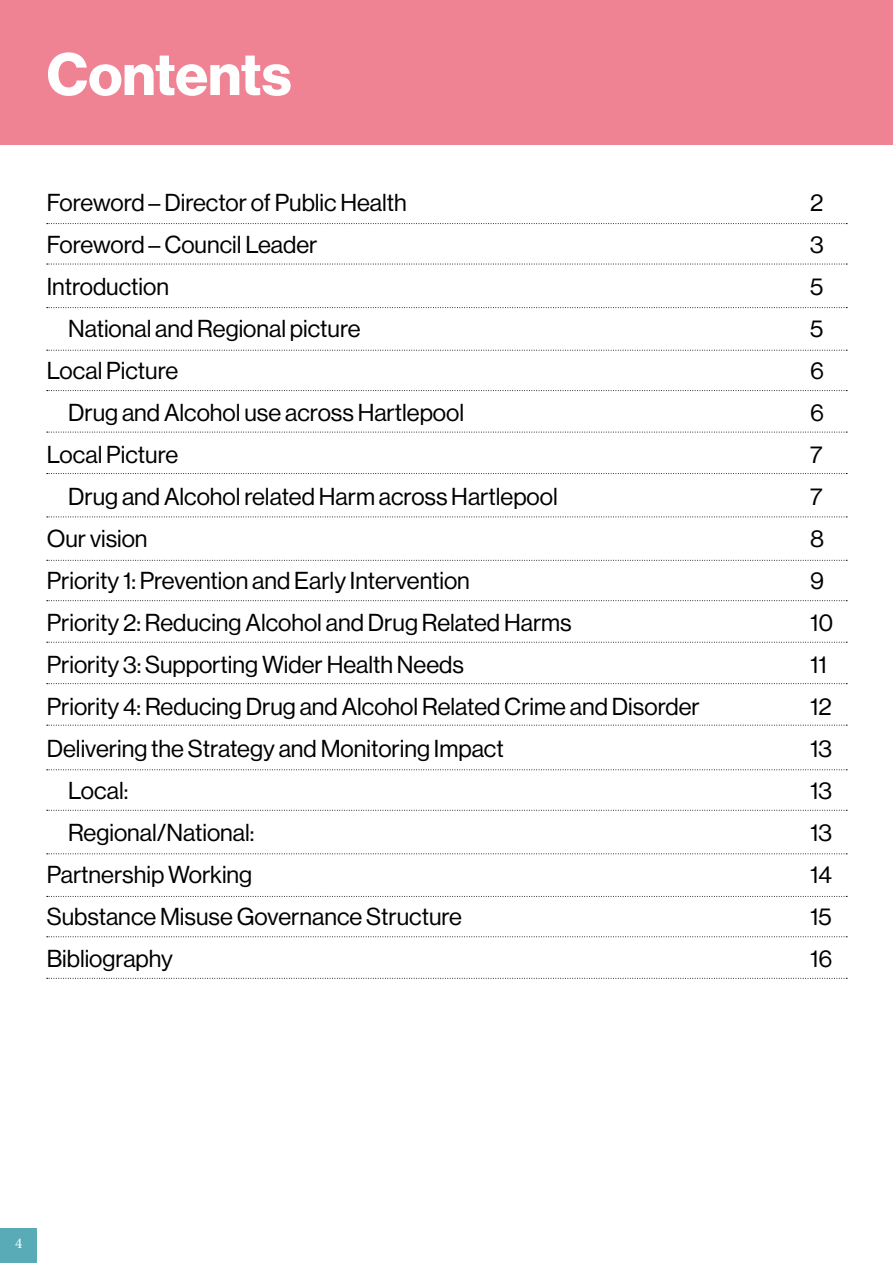
<style>
.page{position:relative;width:893px;height:1263px;background:#fff}
.page>*{position:absolute;margin:0;border:0;box-sizing:border-box;transform-origin:0 0}
.t1{font:58.5px "N Haas Grotesk DS Pro 75 Bd";color:#fff}
.t2{font:24px/42px "N Haas Grotesk DS Pro 55 Rg";color:#000}
.t3{font:15px "Minion Pro";color:#fff}
</style>
<div class="page">
<div style="left:0;top:1229px;width:36px;height:34px;background:#5aabb8"></div>
<div style="left:0;top:0;width:893px;height:145px;background:#f08393"></div>
<svg style="left:47px;top:223px;width:800px;height:1px"></svg>
<svg style="left:47px;top:769px;width:800px;height:1px"></svg>
<svg style="left:47px;top:264px;width:800px;height:1px"></svg>
<svg style="left:47px;top:810px;width:800px;height:1px"></svg>
<svg style="left:47px;top:307px;width:800px;height:1px"></svg>
<svg style="left:47px;top:853px;width:800px;height:1px"></svg>
<svg style="left:47px;top:350px;width:800px;height:1px"></svg>
<svg style="left:47px;top:896px;width:800px;height:1px"></svg>
<svg style="left:47px;top:390px;width:800px;height:1px"></svg>
<svg style="left:47px;top:936px;width:800px;height:1px"></svg>
<svg style="left:47px;top:432px;width:800px;height:1px"></svg>
<svg style="left:47px;top:978px;width:800px;height:1px"></svg>
<svg style="left:47px;top:473px;width:800px;height:1px"></svg>
<svg style="left:47px;top:516px;width:800px;height:1px"></svg>
<svg style="left:47px;top:560px;width:800px;height:1px"></svg>
<svg style="left:47px;top:600px;width:800px;height:1px"></svg>
<svg style="left:47px;top:642px;width:800px;height:1px"></svg>
<svg style="left:47px;top:683px;width:800px;height:1px"></svg>
<svg style="left:47px;top:725px;width:800px;height:1px"></svg>
<h1 class="t1" style="left:47px;top:40px;width:246px">Contents</h1>
<p class="t2" style="left:47px;top:182px;width:362px">Foreword – Director of Public Health</p>
<p class="t2" style="left:47px;top:224px;width:272px">Foreword – Council Leader</p>
<p class="t2" style="left:47px;top:266px;width:124px">Introduction</p>
<p class="t2" style="left:68px;top:308px;width:294px">National and Regional picture</p>
<p class="t2" style="left:47px;top:350px;width:133px">Local Picture</p>
<p class="t2" style="left:68px;top:392px;width:398px">Drug and Alcohol use across Hartlepool</p>
<p class="t2" style="left:47px;top:434px;width:133px">Local Picture</p>
<p class="t2" style="left:68px;top:476px;width:491px">Drug and Alcohol related Harm across Hartlepool</p>
<p class="t2" style="left:47px;top:518px;width:102px">Our vision</p>
<p class="t2" style="left:47px;top:560px;width:425px">Priority 1: Prevention and Early Intervention</p>
<p class="t2" style="left:47px;top:602px;width:526px">Priority 2: Reducing Alcohol and Drug Related Harms</p>
<p class="t2" style="left:47px;top:644px;width:419px">Priority 3: Supporting Wider Health Needs</p>
<p class="t2" style="left:47px;top:686px;width:654px">Priority 4: Reducing Drug and Alcohol Related Crime and Disorder</p>
<p class="t2" style="left:47px;top:728px;width:458px">Delivering the Strategy and Monitoring Impact</p>
<p class="t2" style="left:68px;top:770px;width:62px">Local:</p>
<p class="t2" style="left:68px;top:812px;width:188px">Regional/National:</p>
<p class="t2" style="left:47px;top:854px;width:207px">Partnership Working</p>
<p class="t2" style="left:47px;top:896px;width:417px">Substance Misuse Governance Structure</p>
<p class="t2" style="left:47px;top:938px;width:128px">Bibliography</p>
<p class="t3" style="left:15px;top:1233px;width:9px">4</p>
<p class="t2" style="left:810px;top:182px;width:25px">2<br>3<br>5<br>5<br>6<br>6<br>7<br>7<br>8<br>9<br>10<br>11<br>12<br>13<br>13<br>13<br>14<br>15<br>16</p>
</div>
